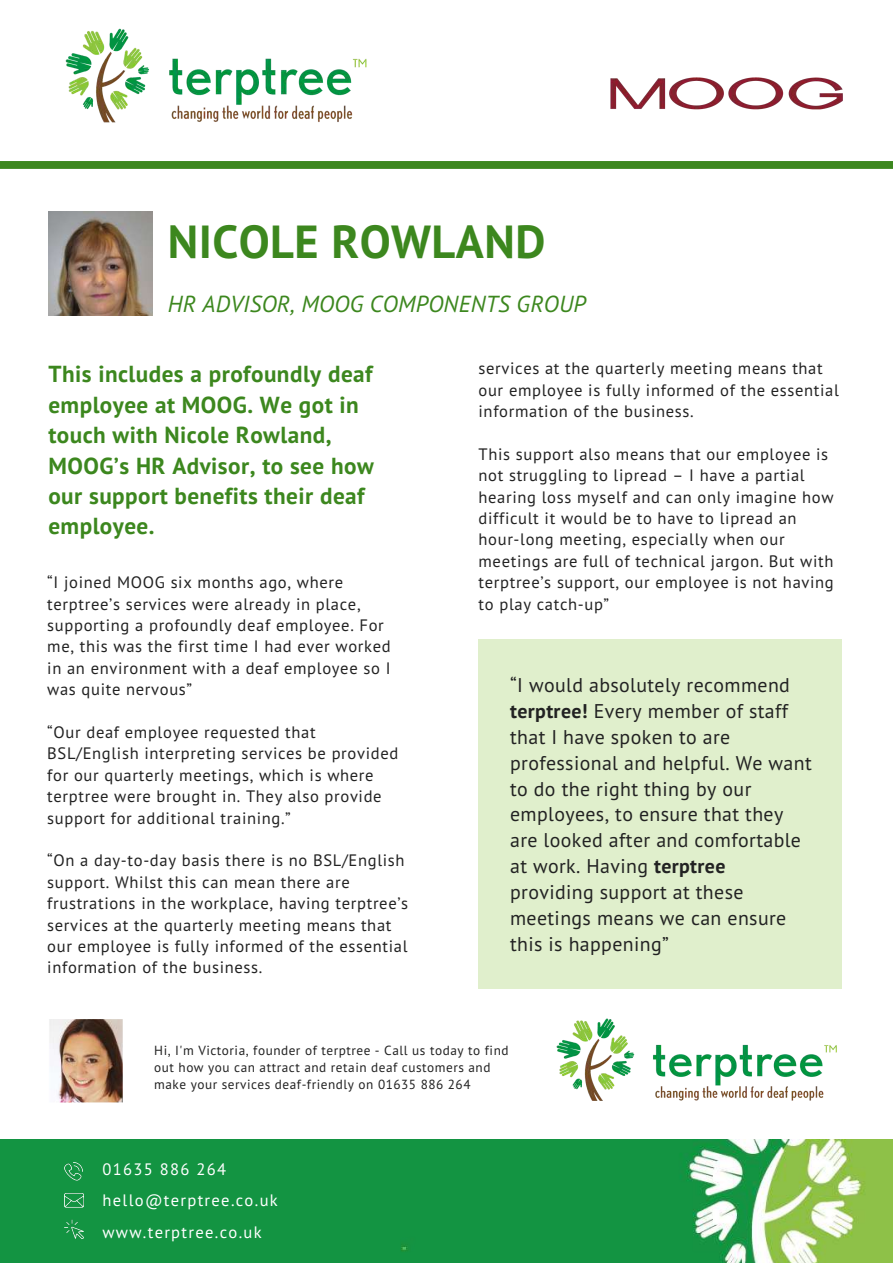
<style>
.page{position:relative;width:893px;height:1263px;background:#fff}
.page>*{position:absolute;margin:0;border:0;box-sizing:border-box;transform-origin:0 0}
.t1{font:700 46.35px "PT Sans";letter-spacing:.01em;color:#3c871e}
.t2{font:700 23.25px/30.5px "PT Sans";letter-spacing:.02em;color:#3c871e}
.t3{font:italic 23.25px "PT Sans";letter-spacing:.01em;color:#3c871e}
.t4{font:19.8px/26px "PT Sans";letter-spacing:.02em;color:#222}
.t5{font:16.5px/21.5px "PT Sans";letter-spacing:.04em;color:#222}
.t6{font:16.5px/31.5px "PT Sans";letter-spacing:.08em;color:#fff}
.t7{font:13.2px/17px "PT Sans";letter-spacing:.04em;color:#222}
.s1{font-weight:700}
</style>
<div class="page">
<img style="left:65px;top:28px;width:302px;height:95px">
<img style="left:0;top:1139px;width:893px;height:124px">
<img style="left:64px;top:1162px;width:19px;height:77px">
<img style="left:610px;top:78px;width:233px;height:31px">
<img style="left:48px;top:212px;width:104px;height:103px">
<div style="left:0;top:161px;width:893px;height:8px;background:#3c871e"></div>
<img style="left:556px;top:1018px;width:281px;height:83px">
<div style="left:479px;top:640px;width:363px;height:348px;background:#e0efcc"></div>
<img style="left:49px;top:1019px;width:74px;height:83px">
<h1 class="t1" style="left:168px;top:211px;width:379px">NICOLE ROWLAND</h1>
<h2 class="t3" style="left:168px;top:288px;width:420px">HR ADVISOR, MOOG COMPONENTS GROUP</h2>
<h2 class="t2" style="left:48px;top:358px;width:327px">This includes a profoundly deaf employee at MOOG. We got in touch with Nicole Rowland,<br>MOOG’s HR Advisor, to see how our support benefits their deaf employee.</h2>
<p class="t5" style="left:47px;top:571px;width:345px">“I joined MOOG six months ago, where terptree’s services were already in place, supporting a profoundly deaf employee. For me, this was the first time I had ever worked in an environment with a deaf employee so I was quite nervous”</p>
<p class="t5" style="left:47px;top:721px;width:352px">“Our deaf employee requested that BSL/English interpreting services be provided for our quarterly meetings, which is where terptree were brought in. They also provide support for additional training.”</p>
<p class="t5" style="left:47px;top:849px;width:362px">“On a day-to-day basis there is no BSL/English support. Whilst this can mean there are frustrations in the workplace, having terptree’s services at the quarterly meeting means that our employee is fully informed of the essential information of the business.</p>
<p class="t5" style="left:479px;top:357px;width:362px">services at the quarterly meeting means that our employee is fully informed of the essential information of the business.</p>
<p class="t5" style="left:479px;top:443px;width:357px">This support also means that our employee is not struggling to lipread – I have a partial hearing loss myself and can only imagine how difficult it would be to have to lipread an hour-long meeting, especially when our meetings are full of technical jargon. But with terptree’s support, our employee is not having to play catch-up”</p>
<p class="t4" style="left:510px;top:672px;width:303px">“I would absolutely recommend <span class="s1">terptree!</span> Every member of staff that I have spoken to are professional and helpful. We want to do the right thing by our employees, to ensure that they are looked after and comfortable at work. Having <span class="s1">terptree </span>providing support at these meetings means we can ensure this is happening”</p>
<p class="t7" style="left:154px;top:1042px;width:356px">Hi, I'm Victoria, founder of terptree - Call us today to find out how you can attract and retain deaf customers and make your services deaf-friendly on 01635 886 264</p>
<p class="t6" style="left:102px;top:1153px;width:177px">01635 886 264 hello@terptree.co.uk www.terptree.co.uk</p>
</div>
